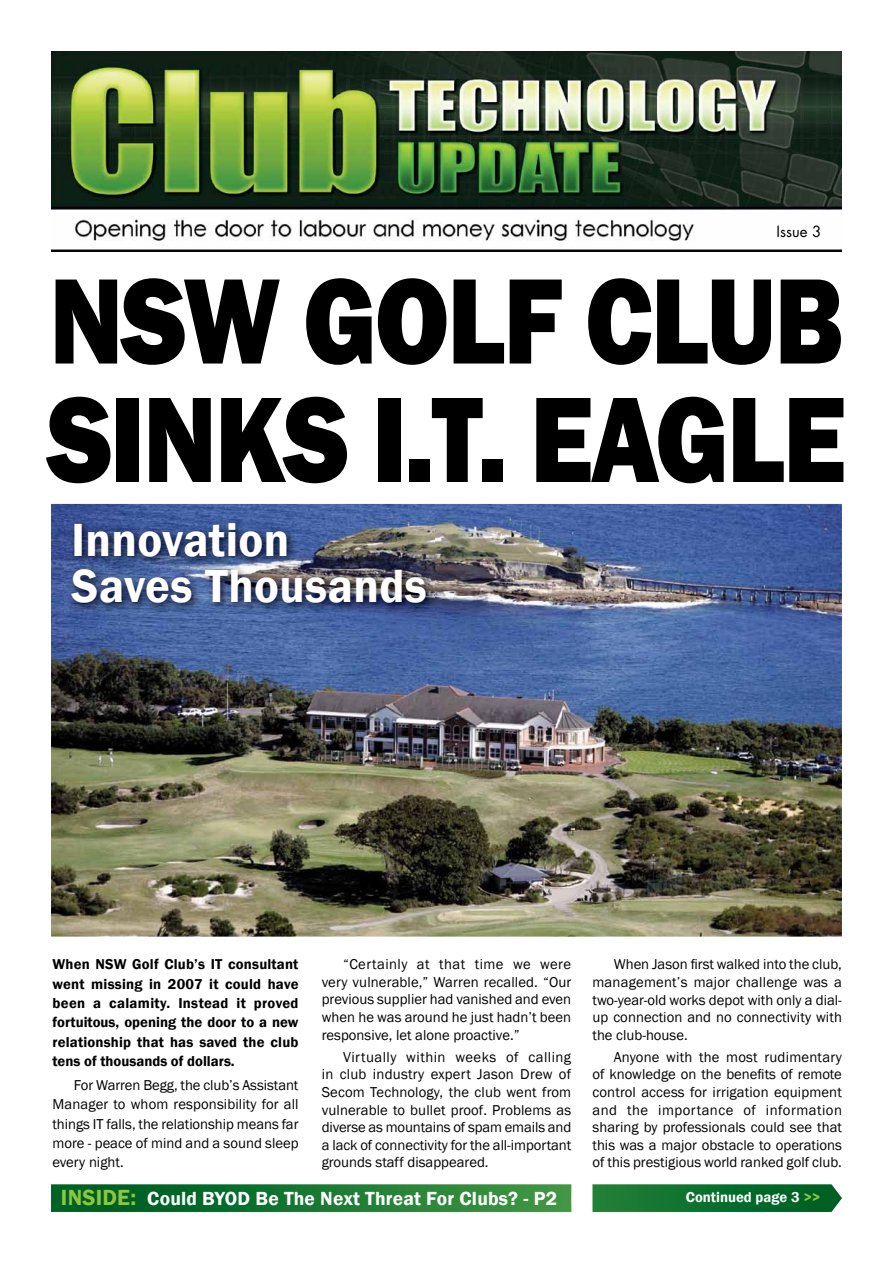
<style>
.page{position:relative;width:893px;height:1263px;background:#fff}
.page>*{position:absolute;margin:0;border:0;box-sizing:border-box;transform-origin:0 0}
.t1{font:800 126px/118.5px "Franklin Gothic";letter-spacing:-.02em;color:#000;scale:.86 1}
.t2{font:600 47.85px/46.5px "Franklin Gothic";letter-spacing:.01em;color:#fff}
.t3{font:600 19.5px "Franklin Gothic";letter-spacing:.01em;color:#fff}
.t4{font:15px "Futura";color:#000}
.t5{font:14.7px/17.7px "Franklin Gothic";color:#000;text-align:justify}
.t6{font:600 14.7px/19.4px "Franklin Gothic";letter-spacing:.005em;color:#000;text-align:justify}
.t7{font:600 14.7px "Franklin Gothic";color:#fff}
.s1{font-size:22.5px;color:#8dc63f}
.s2{color:#8dc63f}
</style>
<div class="page">
<img style="left:51px;top:504px;width:791px;height:432px">
<svg style="left:592px;top:1184px;width:250px;height:28px;background:#137434"></svg>
<img style="left:51px;top:51px;width:791px;height:201px">
<svg style="left:51px;top:1184px;width:520px;height:28px;background:#1c7a34"></svg>
<img style="left:65px;top:516px;width:370px;height:97px">
<p class="t4" style="left:776px;top:222px;width:46px">Issue 3</p>
<h1 class="t1" style="left:47px;top:262px;width:930px">NSW GOLF CLUB<br>SINKS I.T. EAGLE</h1>
<h2 class="t2" style="left:72px;top:517px;width:357px">Innovation<br>Saves Thousands</h2>
<p class="t6" style="left:53px;top:955px;width:248px">When NSW Golf Club’s IT consultant went missing in 2007 it could have been a calamity. Instead it proved fortuitous, opening the door to a new relationship that has saved the club tens of thousands of dollars.</p>
<p class="t5" style="left:53px;top:1075px;width:248px;line-height:19.4px;text-indent:21px">For Warren Begg, the club’s Assistant Manager to whom responsibility for all things IT falls, the relationship means far more - peace of mind and a sound sleep every night.</p>
<p class="t5" style="left:322px;top:956px;width:251px;text-indent:21px">“Certainly at that time we were very vulnerable,” Warren recalled. “Our previous supplier had vanished and even when he was around he just hadn’t been responsive, let alone proactive.”</p>
<p class="t5" style="left:322px;top:1048px;width:251px;text-indent:21px">Virtually within weeks of calling in club industry expert Jason Drew of Secom Technology, the club went from vulnerable to bullet proof. Problems as diverse as mountains of spam emails and a lack of connectivity for the all-important grounds staff disappeared.</p>
<h3 class="t3" style="left:61px;top:1186px;width:498px"><span class="s1">INSIDE:</span> Could BYOD Be The Next Threat For Clubs? - P2</h3>
<p class="t5" style="left:592px;top:956px;width:251px;text-indent:21px">When Jason first walked into the club, management’s major challenge was a two-year-old works depot with only a dial&shy;up connection and no connectivity with the club-house.</p>
<p class="t5" style="left:592px;top:1048px;width:251px;text-indent:21px">Anyone with the most rudimentary of knowledge on the benefits of remote control access for irrigation equipment and the importance of information sharing by professionals could see that this was a major obstacle to operations of this prestigious world ranked golf club.</p>
<p class="t7" style="left:686px;top:1188px;width:136px">Continued page 3 <span class="s2">&gt;&gt;</span></p>
</div>
